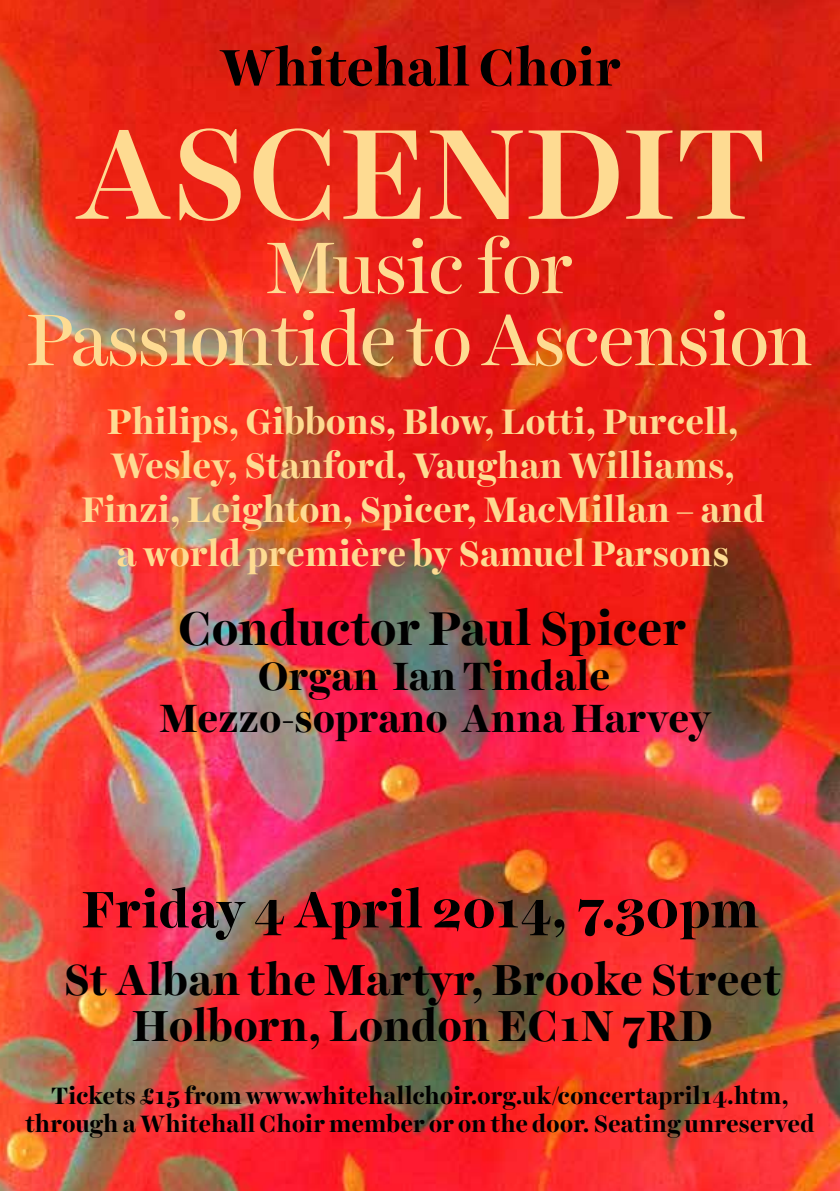
<style>
.page{position:relative;width:840px;height:1191px;background:#fff}
.page>*{position:absolute;margin:0;border:0;box-sizing:border-box;transform-origin:0 0}
.t1{font:500 130px "Harriet Display";letter-spacing:.01em;color:#fedb92}
.t2{font:74px/72px "Harriet Display";letter-spacing:-.015em;color:#fedb92;text-align:center}
.t3{font:700 52px "Harriet Display";letter-spacing:.01em;color:#000}
.t4{font:700 48px "Harriet Display";letter-spacing:.01em;color:#000}
.t5{font:700 44px/46px "Harriet Display";letter-spacing:.01em;color:#000;text-align:center}
.t6{font:700 40px/42px "Harriet Display";letter-spacing:.01em;color:#000;text-align:center}
.t7{font:700 36px/44px "Harriet Display";letter-spacing:.01em;color:#fedb92;text-align:center}
.t8{font:700 24px/28px "Harriet Display";letter-spacing:.01em;color:#000;text-align:center}
</style>
<div class="page">
<img style="left:0;top:0;width:839px;height:1191px">
<h3 class="t3" style="left:220px;top:31px;width:402px">Whitehall Choir</h3>
<h1 class="t1" style="left:76px;top:83px;width:690px">ASCENDIT</h1>
<h2 class="t2" style="left:27px;top:231px;width:786px">Music for<br>Passiontide to Ascension</h2>
<p class="t7" style="left:81px;top:399px;width:684px">Philips, Gibbons, Blow, Lotti, Purcell, Wesley, Stanford, Vaughan Williams, Finzi, Leighton, Spicer, MacMillan – and a world première by Samuel Parsons</p>
<h3 class="t4" style="left:178px;top:595px;width:508px">Conductor Paul Spicer</h3>
<p class="t6" style="left:159px;top:655px;width:553px">Organ Ian Tindale<br>Mezzo-soprano Anna Harvey</p>
<h3 class="t3" style="left:82px;top:873px;width:678px">Friday 4 April 2014, 7.30pm</h3>
<p class="t5" style="left:64px;top:956px;width:718px">St Alban the Martyr, Brooke Street<br>Holborn, London EC1N 7RD</p>
<p class="t8" style="left:26px;top:1081px;width:790px">Tickets £15 from www.whitehallchoir.org.uk/concertapril14.htm, through a Whitehall Choir member or on the door. Seating unreserved</p>
</div>
